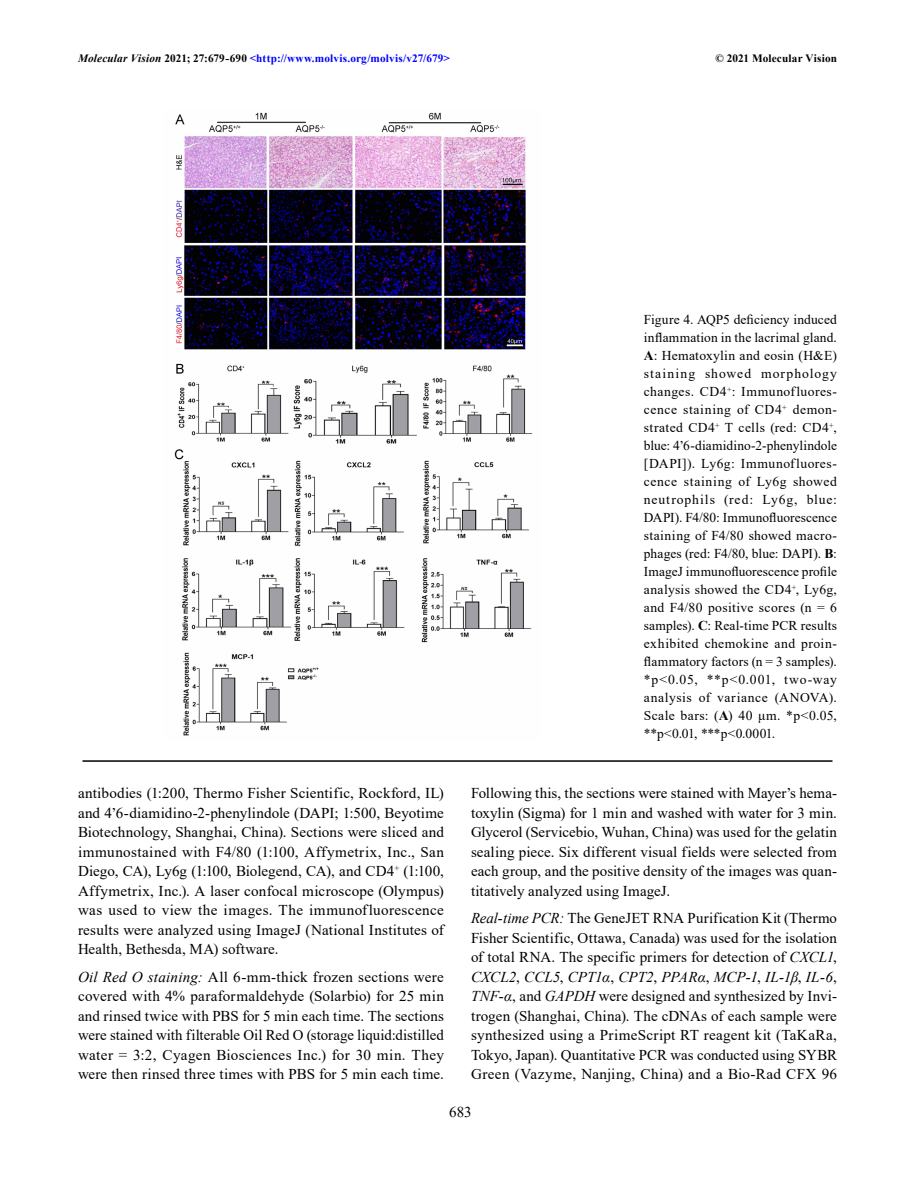
<style>
.page{position:relative;width:918px;height:1188px;background:#fff}
.page>*{position:absolute;margin:0;border:0;box-sizing:border-box;transform-origin:0 0}
.Para_No_Ind{font:15px/19.5px "Times New Roman";letter-spacing:.01em;color:#000;text-align:justify}
.Folio{font:15px "Times New Roman";color:#000}
.Fig_Caption{font:13.5px/18px "Times New Roman";letter-spacing:.04em;color:#000;text-align:justify}
.Header_Align_Left{font:700 11.25px "Times New Roman";letter-spacing:.01em;color:#00f}
.Header_Align_Right{font:700 11.25px "Times New Roman";letter-spacing:.015em;color:#000}
.s1{font-style:italic;color:#000}
.s2{color:#000}
.s3{font-style:italic}
.s4{font-weight:700}
</style>
<div class="page">
<img style="left:174px;top:112px;width:359px;height:624px">
<hr style="left:82px;top:760px;width:750px;height:2px;background:#000">
<p class="Header_Align_Left" style="left:78px;top:50px;width:374px"><span class="s1">Molecular Vision</span> <span class="s2">2021; 27:679-690</span> &lt;http://www.molvis.org/molvis/v27/679&gt;</p>
<p class="Header_Align_Right" style="left:715px;top:50px;width:123px">© 2021 Molecular Vision</p>
<p class="Para_No_Ind" style="left:78px;top:783px;width:368px">antibodies (1:200, Thermo Fisher Scientific, Rockford, IL) and 4’6-diamidino-2-phenylindole (DAPI; 1:500, Beyotime Biotechnology, Shanghai, China). Sections were sliced and immunostained with F4/80 (1:100, Affymetrix, Inc., San Diego, CA), Ly6g (1:100, Biolegend, CA), and CD4<sup>+</sup> (1:100, Affymetrix, Inc.). A laser confocal microscope (Olympus) was used to view the images. The immunofluorescence results were analyzed using ImageJ (National Institutes of Health, Bethesda, MA) software.</p>
<p class="Para_No_Ind" style="left:78px;top:967px;width:368px"><span class="s3">Oil Red O staining:</span> All 6-mm-thick frozen sections were covered with 4% paraformaldehyde (Solarbio) for 25 min and rinsed twice with PBS for 5 min each time. The sections were stained with filterable Oil Red O (storage liquid:distilled water = 3:2, Cyagen Biosciences Inc.) for 30 min. They were then rinsed three times with PBS for 5 min each time.</p>
<p class="Fig_Caption" style="left:644px;top:310px;width:195px">Figure 4. AQP5 deficiency induced inflammation in the lacrimal gland.<br><span class="s4">A</span>: Hematoxylin and eosin (H&amp;E) staining showed morphology changes. CD4<sup>+</sup>: Immunofluores&shy;cence staining of CD4<sup>+</sup> demon&shy;strated CD4<sup>+</sup> T cells (red: CD4<sup>+</sup>, blue: 4’6-diamidino-2-phenylindole [DAPI]). Ly6g: Immunofluores&shy;cence staining of Ly6g showed neutrophils (red: Ly6g, blue:<br>DAPI). F4/80: Immunofluorescence staining of F4/80 showed macro&shy;phages (red: F4/80, blue: DAPI). <span class="s4">B</span>:<br>ImageJ immunofluorescence profile analysis showed the CD4<sup>+</sup>, Ly6g, and F4/80 positive scores (n = 6 samples). <span class="s4">C</span>: Real-time PCR results exhibited chemokine and proin&shy;flammatory factors (n = 3 samples). *p&lt;0.05, **p&lt;0.001, two-way analysis of variance (ANOVA).<br>Scale bars: (<span class="s4">A</span>) 40 μm. *p&lt;0.05, **p&lt;0.01, ***p&lt;0.0001.</p>
<p class="Para_No_Ind" style="left:471px;top:783px;width:368px">Following this, the sections were stained with Mayer’s hema&shy;toxylin (Sigma) for 1 min and washed with water for 3 min.<br>Glycerol (Servicebio, Wuhan, China) was used for the gelatin sealing piece. Six different visual fields were selected from each group, and the positive density of the images was quan&shy;titatively analyzed using ImageJ.</p>
<p class="Para_No_Ind" style="left:471px;top:908px;width:368px"><span class="s3">Real-time PCR:</span> The GeneJET RNA Purification Kit (Thermo Fisher Scientific, Ottawa, Canada) was used for the isolation of total RNA. The specific primers for detection of <span class="s3">CXCL1</span>, <span class="s3">CXCL2</span>, <span class="s3">CCL5</span>, <span class="s3">CPT1α</span>, <span class="s3">CPT2</span>, <span class="s3">PPARα</span>, <span class="s3">MCP-1</span>, <span class="s3">IL-1β</span>, <span class="s3">IL-6</span>, <span class="s3">TNF-α</span>, and <span class="s3">GAPDH</span> were designed and synthesized by Invi&shy;trogen (Shanghai, China). The cDNAs of each sample were synthesized using a PrimeScript RT reagent kit (TaKaRa, Tokyo, Japan). Quantitative PCR was conducted using SYBR Green (Vazyme, Nanjing, China) and a Bio-Rad CFX 96</p>
<p class="Folio" style="left:449px;top:1102px;width:24px">683</p>
</div>
